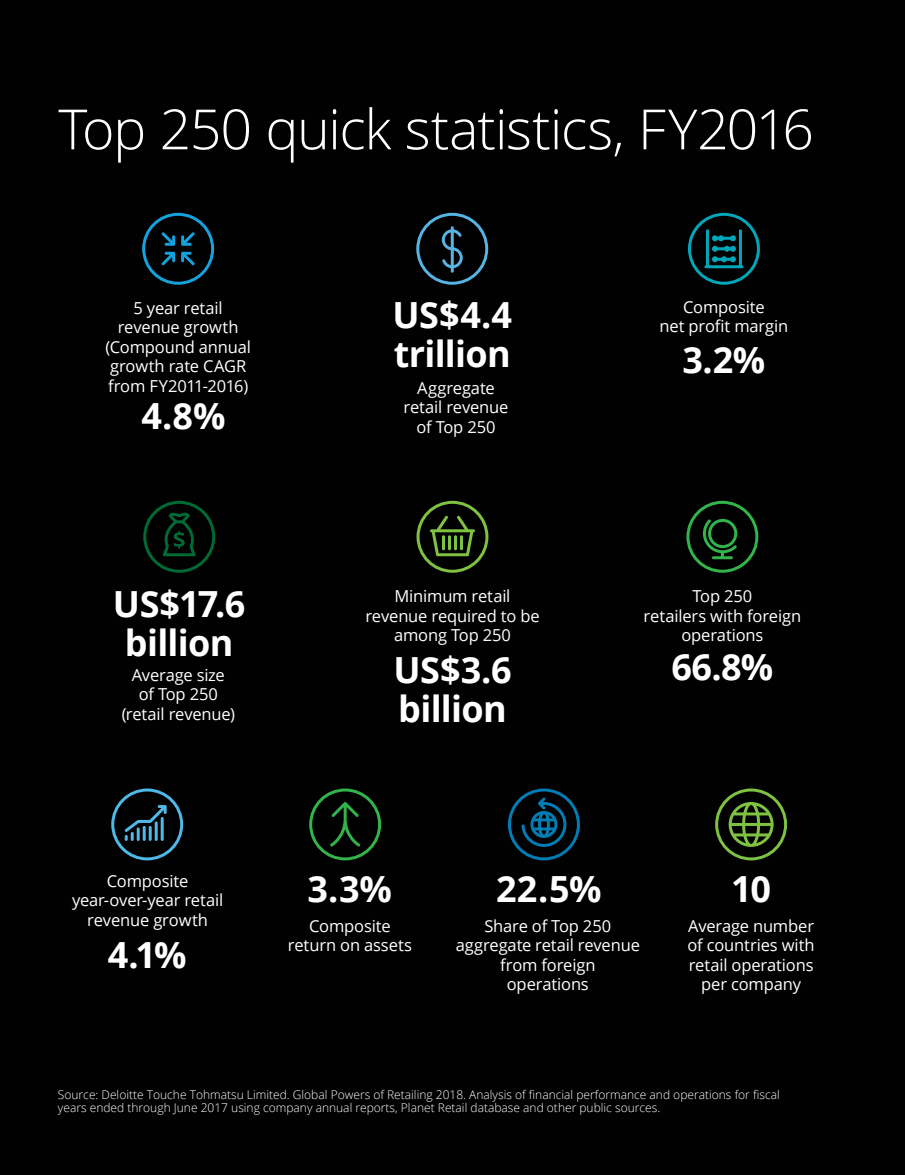
<style>
.page{position:relative;width:905px;height:1175px;background:#fff}
.page>*{position:absolute;margin:0;border:0;box-sizing:border-box;transform-origin:0 0}
.t1{font:300 55.5px "Open Sans";letter-spacing:-.025em;color:#fff}
.t2{font:700 36px/39px "Open Sans";letter-spacing:-.02em;color:#fff}
.t3{font:16.5px/19.5px "Open Sans";letter-spacing:-.01em;color:#fff;text-align:center}
.t4{font:300 12px/13.5px "Open Sans";color:#fff}
</style>
<div class="page">
<div style="left:0;top:0;width:904px;height:1174px;background:#010101"></div>
<svg style="left:111px;top:788px;width:72px;height:72px"></svg>
<svg style="left:688px;top:213px;width:71px;height:72px"></svg>
<svg style="left:715px;top:788px;width:72px;height:72px"></svg>
<svg style="left:686px;top:501px;width:72px;height:71px"></svg>
<svg style="left:142px;top:213px;width:72px;height:72px"></svg>
<svg style="left:416px;top:213px;width:72px;height:72px"></svg>
<svg style="left:508px;top:788px;width:72px;height:72px"></svg>
<svg style="left:309px;top:788px;width:72px;height:72px"></svg>
<svg style="left:143px;top:501px;width:72px;height:71px"></svg>
<svg style="left:416px;top:501px;width:72px;height:71px"></svg>
<h1 class="t1" style="left:58px;top:91px;width:757px">Top 250 quick statistics, FY2016</h1>
<p class="t3" style="left:105px;top:297px;width:147px">5 year retail revenue growth (Compound annual growth rate CAGR from FY2011-2016)</p>
<h2 class="t2" style="left:141px;top:395px;width:86px">4.8%</h2>
<h2 class="t2" style="left:392px;top:294px;width:121px">US$4.4 trillion</h2>
<p class="t3" style="left:403px;top:377px;width:106px">Aggregate retail revenue of Top 250</p>
<p class="t3" style="left:659px;top:297px;width:130px">Composite<br>net profit margin</p>
<h2 class="t2" style="left:682px;top:339px;width:84px">3.2%</h2>
<h2 class="t2" style="left:113px;top:584px;width:134px;text-align:center">US$17.6 billion</h2>
<p class="t3" style="left:122px;top:664px;width:115px">Average size<br>of Top 250 (retail revenue)</p>
<p class="t3" style="left:365px;top:586px;width:176px">Minimum retail revenue required to be among Top 250</p>
<h2 class="t2" style="left:393px;top:650px;width:120px">US$3.6 billion</h2>
<p class="t3" style="left:643px;top:586px;width:159px">Top 250<br>retailers with foreign operations</p>
<h2 class="t2" style="left:671px;top:646px;width:104px">66.8%</h2>
<p class="t3" style="left:72px;top:870px;width:153px">Composite year-over-year retail revenue growth</p>
<h2 class="t2" style="left:108px;top:934px;width:80px">4.1%</h2>
<h2 class="t2" style="left:307px;top:868px;width:86px">3.3%</h2>
<p class="t3" style="left:288px;top:915px;width:125px">Composite return on assets</p>
<h2 class="t2" style="left:496px;top:868px;width:107px">22.5%</h2>
<h2 class="t2" style="left:731px;top:868px;width:41px">10</h2>
<p class="t3" style="left:455px;top:915px;width:186px">Share of Top 250 aggregate retail revenue from foreign<br>operations</p>
<p class="t3" style="left:687px;top:915px;width:129px">Average number of countries with retail operations per company</p>
<p class="t4" style="left:58px;top:1087px;width:723px">Source: Deloitte Touche Tohmatsu Limited. Global Powers of Retailing 2018. Analysis of financial performance and operations for fiscal years ended through June 2017 using company annual reports, Planet Retail database and other public sources.</p>
</div>
